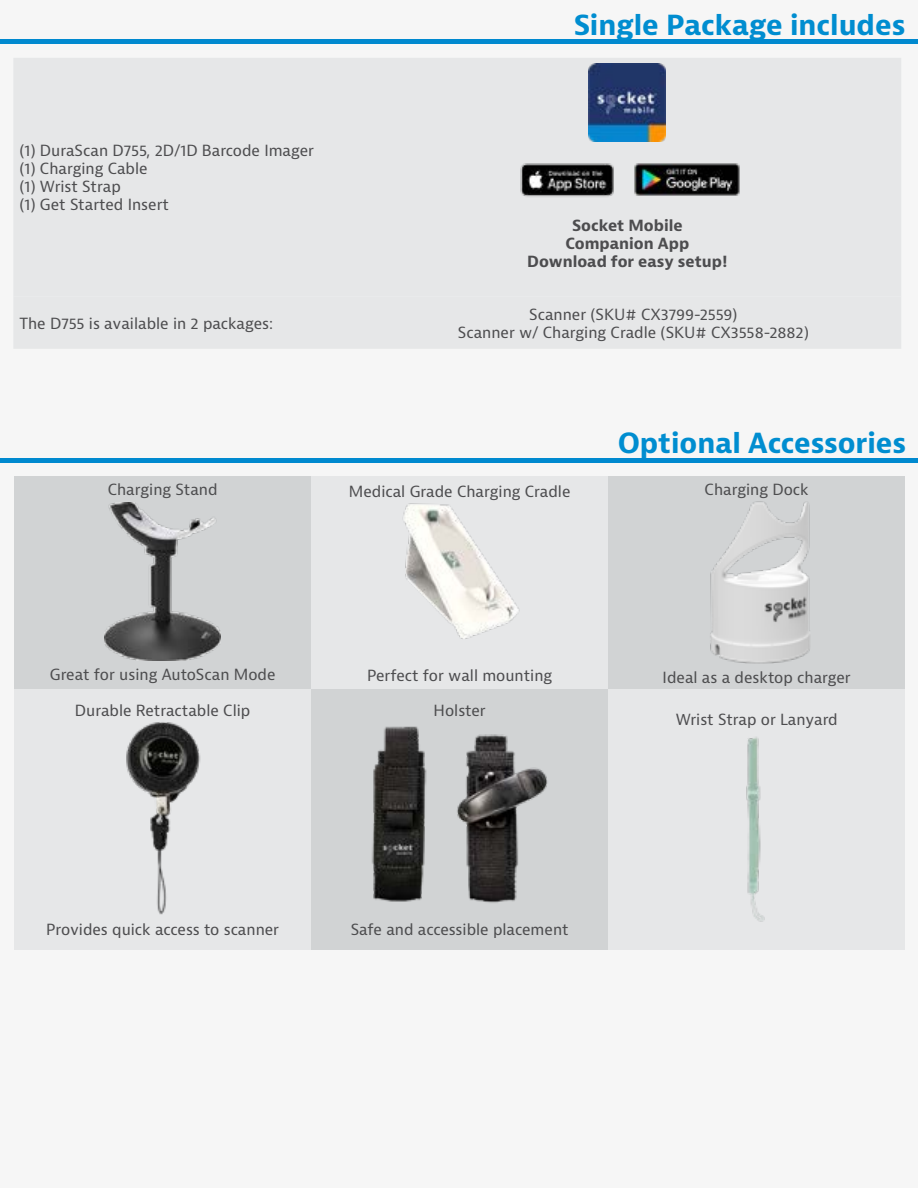
<style>
.page{position:relative;width:918px;height:1188px;background:#f6f6f6}
.page>*{position:absolute;margin:0;border:0;box-sizing:border-box;transform-origin:0 0}
.t1{font:700 27px "Bernina Sans";color:#008dd0}
.t2{font:15px/18px "Bernina Sans";color:#4d4d4f}
.t3{font:700 15px/18px "Bernina Sans";color:#4d4d4f;text-align:center}
</style>
<div class="page">
<div style="left:13px;top:58px;width:888px;height:239px;background:#e6e7e8"></div>
<div style="left:13px;top:297px;width:888px;height:52px;background:#e6e7e8"></div>
<img style="left:507px;top:157px;width:119px;height:45px">
<img style="left:628px;top:157px;width:118px;height:45px">
<img style="left:588px;top:64px;width:77px;height:77px">
<hr style="left:0;top:40px;width:918px;height:4px;background:#0089cf">
<div style="left:14px;top:477px;width:297px;height:212px;background:#d1d3d4"></div>
<div style="left:311px;top:477px;width:297px;height:212px;background:#e6e7e8"></div>
<div style="left:608px;top:477px;width:297px;height:212px;background:#d1d3d4"></div>
<div style="left:14px;top:689px;width:297px;height:260px;background:#e6e7e8"></div>
<div style="left:311px;top:689px;width:297px;height:260px;background:#d1d3d4"></div>
<div style="left:608px;top:689px;width:297px;height:260px;background:#e6e7e8"></div>
<img style="left:105px;top:502px;width:116px;height:159px">
<img style="left:403px;top:503px;width:117px;height:136px">
<img style="left:710px;top:501px;width:100px;height:162px">
<img style="left:126px;top:722px;width:75px;height:193px">
<img style="left:371px;top:726px;width:177px;height:177px">
<img style="left:746px;top:737px;width:19px;height:185px">
<div style="left:0;top:458px;width:918px;height:5px;background:#0089cf"></div>
<p class="t2" style="left:19px;top:142px;width:296px">(1) DuraScan D755, 2D/1D Barcode Imager (1) Charging Cable<br>(1) Wrist Strap<br>(1) Get Started Insert</p>
<h1 class="t1" style="left:573px;top:8px;width:334px">Single Package includes</h1>
<p class="t3" style="left:527px;top:216px;width:202px">Socket Mobile<br>Companion App<br>Download for easy setup!</p>
<p class="t2" style="left:19px;top:315px;width:255px">The D755 is available in 2 packages:</p>
<p class="t2" style="left:458px;top:306px;width:353px;text-align:center">Scanner (SKU# CX3799-2559)<br>Scanner w/ Charging Cradle (SKU# CX3558-2882)</p>
<h1 class="t1" style="left:617px;top:426px;width:290px">Optional Accessories</h1>
<p class="t2" style="left:108px;top:481px;width:111px">Charging Stand</p>
<p class="t2" style="left:349px;top:482px;width:223px">Medical Grade Charging Cradle</p>
<p class="t2" style="left:705px;top:481px;width:106px">Charging Dock</p>
<p class="t2" style="left:50px;top:666px;width:227px">Great for using AutoScan Mode</p>
<p class="t2" style="left:367px;top:667px;width:187px">Perfect for wall mounting</p>
<p class="t2" style="left:663px;top:669px;width:190px">Ideal as a desktop charger</p>
<p class="t2" style="left:75px;top:702px;width:177px">Durable Retractable Clip</p>
<p class="t2" style="left:434px;top:702px;width:54px">Holster</p>
<p class="t2" style="left:676px;top:711px;width:163px">Wrist Strap or Lanyard</p>
<p class="t2" style="left:46px;top:921px;width:234px">Provides quick access to scanner</p>
<p class="t2" style="left:351px;top:921px;width:219px">Safe and accessible placement</p>
</div>
